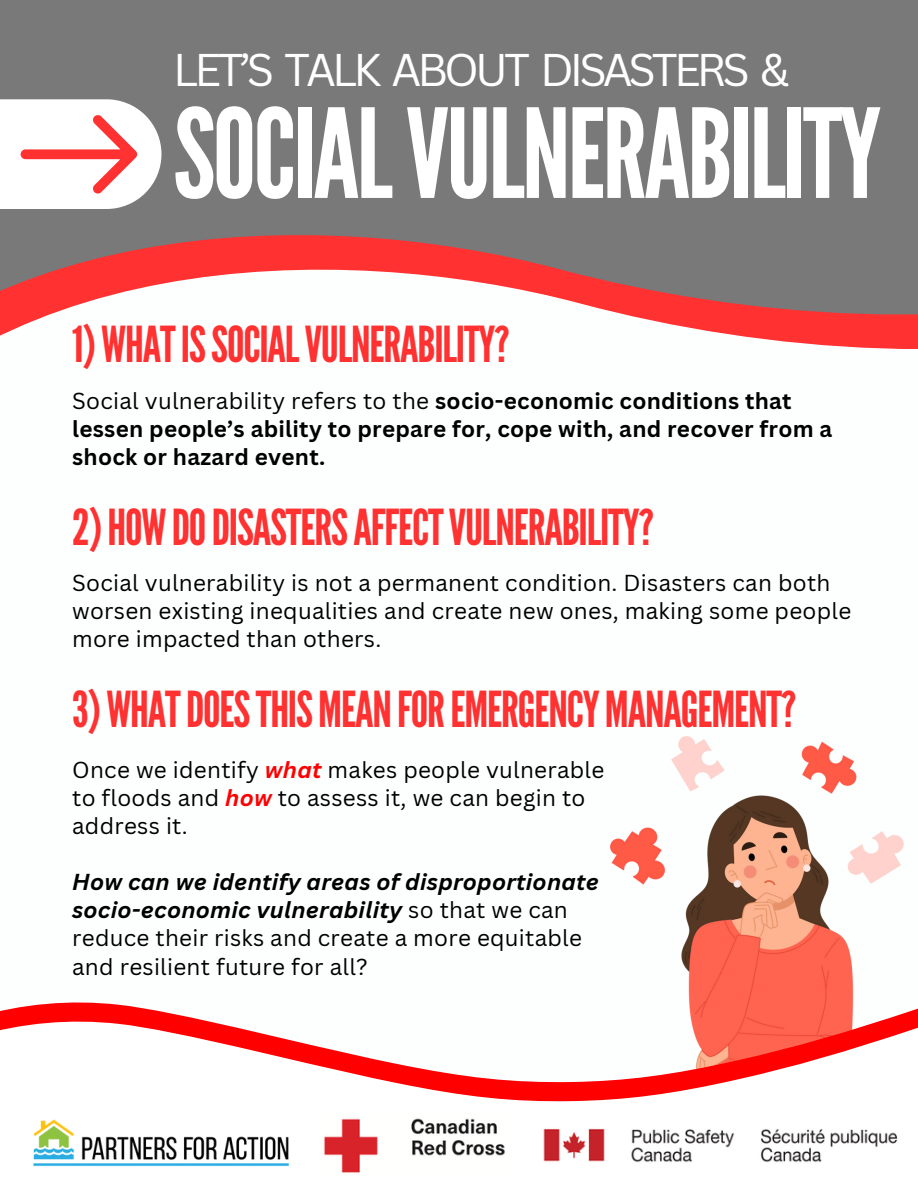
<style>
.page{position:relative;width:918px;height:1188px;background:#fff}
.page>*{position:absolute;margin:0;border:0;box-sizing:border-box;transform-origin:0 0}
.t1{font:123.45px "League Gothic";letter-spacing:-.025em;color:#fff}
.t2{font:49.5px "League Gothic";letter-spacing:-.025em;color:#ff3131}
.t3{font:44.7px "Canva Sans";letter-spacing:-.09em;color:#fff}
.t4{font:22.5px/28.2px "Canva Sans";letter-spacing:.01em;color:#000}
.t5{font:700 22.5px/28.2px "Canva Sans";letter-spacing:.01em;color:#000}
.s1{font-weight:400}
.s2{font-weight:700;font-style:italic;color:#ff0001}
.s3{font-weight:700;font-style:italic}
</style>
<div class="page">
<svg style="left:0;top:0;width:918px;height:349px;background:#998383"></svg>
<div style="left:0;top:99px;width:161px;height:110px;background:#fff"></div>
<svg style="left:21px;top:115px;width:116px;height:79px"></svg>
<img style="left:611px;top:736px;width:292px;height:261px">
<svg style="left:0;top:997px;width:918px;height:20px"></svg>
<svg style="left:0;top:1017px;width:918px;height:85px"></svg>
<img style="left:33px;top:1119px;width:257px;height:48px">
<img style="left:324px;top:1118px;width:181px;height:55px">
<img style="left:543px;top:1128px;width:355px;height:34px">
<h2 class="t3" style="left:173px;top:38px;width:618px">LET’S TALK ABOUT DISASTERS &amp;</h2>
<h1 class="t1" style="left:173px;top:83px;width:710px">SOCIALVULNERABILITY</h1>
<h2 class="t2" style="left:72px;top:316px;width:439px">1)WHATISSOCIALVULNERABILITY?</h2>
<p class="t5" style="left:72px;top:386px;width:762px"><span class="s1">Social vulnerability refers to the</span> socio-economic conditions that lessen people’s ability to prepare for, cope with, and recover from a shock or hazard event.</p>
<p class="t2" style="left:72px;top:498px;width:583px">2)HOWDODISASTERSAFFECTVULNERABILITY?</p>
<h2 class="t4" style="left:72px;top:568px;width:781px">Social vulnerability is not a permanent condition. Disasters can both worsen existing inequalities and create new ones, making some people more impacted than others.</h2>
<p class="t2" style="left:72px;top:680px;width:726px">3)WHATDOESTHISMEANFOREMERGENCYMANAGEMENT?</p>
<p class="t4" style="left:72px;top:755px;width:534px">Once we identify <span class="s2">what</span> makes people vulnerable to floods and <span class="s2">how</span> to assess it, we can begin to address it.</p>
<p class="t4" style="left:72px;top:867px;width:528px"><span class="s3">How can we identify areas of disproportionate socio-economic vulnerability</span> so that we can reduce their risks and create a more equitable and resilient future for all?</p>
</div>
